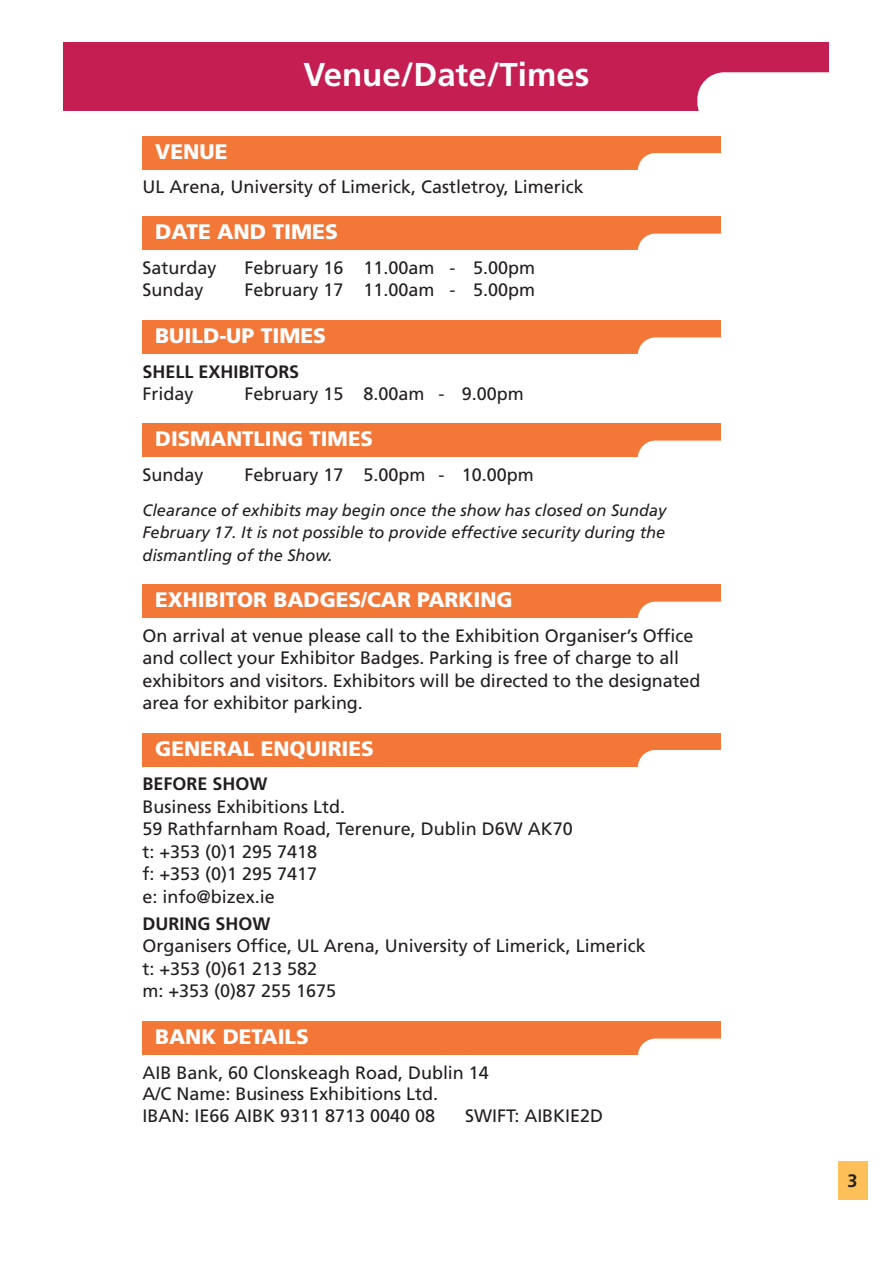
<style>
.page{position:relative;width:893px;height:1263px;background:#fff}
.page>*{position:absolute;margin:0;border:0;box-sizing:border-box;transform-origin:0 0}
.t1{font:700 33px "Frutiger";color:#fff}
.t2{font:900 21px "Frutiger";color:#fff}
.t3{font:18px/22.5px "Frutiger";color:#231f20}
.t4{font:700 18px "Frutiger";color:#231f20}
.t5{font:italic 16.5px/22.5px "Frutiger";color:#231f20;text-align:justify}
</style>
<div class="page">
<div style="left:838px;top:1161px;width:29px;height:38px;background:#fdc059"></div>
<div style="left:64px;top:43px;width:765px;height:68px;background:#c51e53"></div>
<div style="left:697px;top:72px;width:192px;height:57px;background:#fff;border-radius:27px"></div>
<div style="left:142px;top:136px;width:579px;height:33px;background:#f37737"></div>
<div style="left:142px;top:217px;width:579px;height:33px;background:#f37737"></div>
<div style="left:638px;top:153px;width:116px;height:35px;background:#fff;border-radius:18px"></div>
<div style="left:638px;top:234px;width:116px;height:35px;background:#fff;border-radius:18px"></div>
<div style="left:142px;top:320px;width:579px;height:34px;background:#f37737"></div>
<div style="left:638px;top:337px;width:116px;height:36px;background:#fff;border-radius:18px"></div>
<div style="left:142px;top:424px;width:579px;height:33px;background:#f37737"></div>
<div style="left:638px;top:441px;width:116px;height:35px;background:#fff;border-radius:18px"></div>
<div style="left:142px;top:733px;width:579px;height:33px;background:#f37737"></div>
<div style="left:638px;top:750px;width:116px;height:35px;background:#fff;border-radius:18px"></div>
<div style="left:142px;top:585px;width:579px;height:33px;background:#f37737"></div>
<div style="left:638px;top:602px;width:116px;height:35px;background:#fff;border-radius:18px"></div>
<div style="left:142px;top:1021px;width:579px;height:34px;background:#f37737"></div>
<div style="left:638px;top:1038px;width:116px;height:36px;background:#fff;border-radius:18px"></div>
<p class="t2" style="left:155px;top:143px;width:74px">VENUE</p>
<h1 class="t1" style="left:304px;top:61px;width:287px">Venue/Date/Times</h1>
<p class="t3" style="left:142px;top:177px;width:443px">UL Arena, University of Limerick, Castletroy, Limerick</p>
<p class="t2" style="left:155px;top:224px;width:184px">DATE AND TIMES</p>
<p class="t3" style="left:142px;top:258px;width:75px">Saturday</p>
<p class="t3" style="left:244px;top:258px;width:292px">February 16 11.00am - 5.00pm</p>
<p class="t3" style="left:142px;top:280px;width:62px">Sunday</p>
<p class="t3" style="left:244px;top:280px;width:292px">February 17 11.00am - 5.00pm</p>
<p class="t2" style="left:155px;top:327px;width:172px">BUILD-UP TIMES</p>
<p class="t4" style="left:142px;top:364px;width:158px">SHELL EXHIBITORS</p>
<p class="t3" style="left:142px;top:384px;width:52px">Friday</p>
<p class="t3" style="left:244px;top:384px;width:281px">February 15 8.00am - 9.00pm</p>
<p class="t2" style="left:155px;top:431px;width:219px">DISMANTLING TIMES</p>
<p class="t3" style="left:142px;top:465px;width:62px">Sunday</p>
<p class="t3" style="left:244px;top:465px;width:291px">February 17 5.00pm - 10.00pm</p>
<p class="t5" style="left:142px;top:500px;width:525px">Clearance of exhibits may begin once the show has closed on Sunday February 17. It is not possible to provide effective security during the dismantling of the Show.</p>
<p class="t2" style="left:155px;top:592px;width:359px">EXHIBITOR BADGES/CAR PARKING</p>
<p class="t3" style="left:142px;top:626px;width:560px">On arrival at venue please call to the Exhibition Organiser’s Office and collect your Exhibitor Badges. Parking is free of charge to all exhibitors and visitors. Exhibitors will be directed to the designated area for exhibitor parking.</p>
<p class="t2" style="left:155px;top:740px;width:220px">GENERAL ENQUIRIES</p>
<p class="t4" style="left:142px;top:777px;width:126px">BEFORE SHOW</p>
<p class="t3" style="left:142px;top:797px;width:432px">Business Exhibitions Ltd.<br>59 Rathfarnham Road, Terenure, Dublin D6W AK70 t: +353 (0)1 295 7418<br>f: +353 (0)1 295 7417<br>e: info@bizex.ie</p>
<p class="t4" style="left:142px;top:916px;width:129px">DURING SHOW</p>
<p class="t3" style="left:142px;top:936px;width:505px">Organisers Office, UL Arena, University of Limerick, Limerick t: +353 (0)61 213 582<br>m: +353 (0)87 255 1675</p>
<p class="t2" style="left:155px;top:1028px;width:155px">BANK DETAILS</p>
<p class="t3" style="left:142px;top:1063px;width:348px;line-height:21.6px">AIB Bank, 60 Clonskeagh Road, Dublin 14<br>A/C Name: Business Exhibitions Ltd.<br>IBAN: IE66 AIBK 9311 8713 0040 08</p>
<p class="t3" style="left:465px;top:1106px;width:140px">SWIFT: AIBKIE2D</p>
<p class="t4" style="left:848px;top:1173px;width:12px">3</p>
</div>
